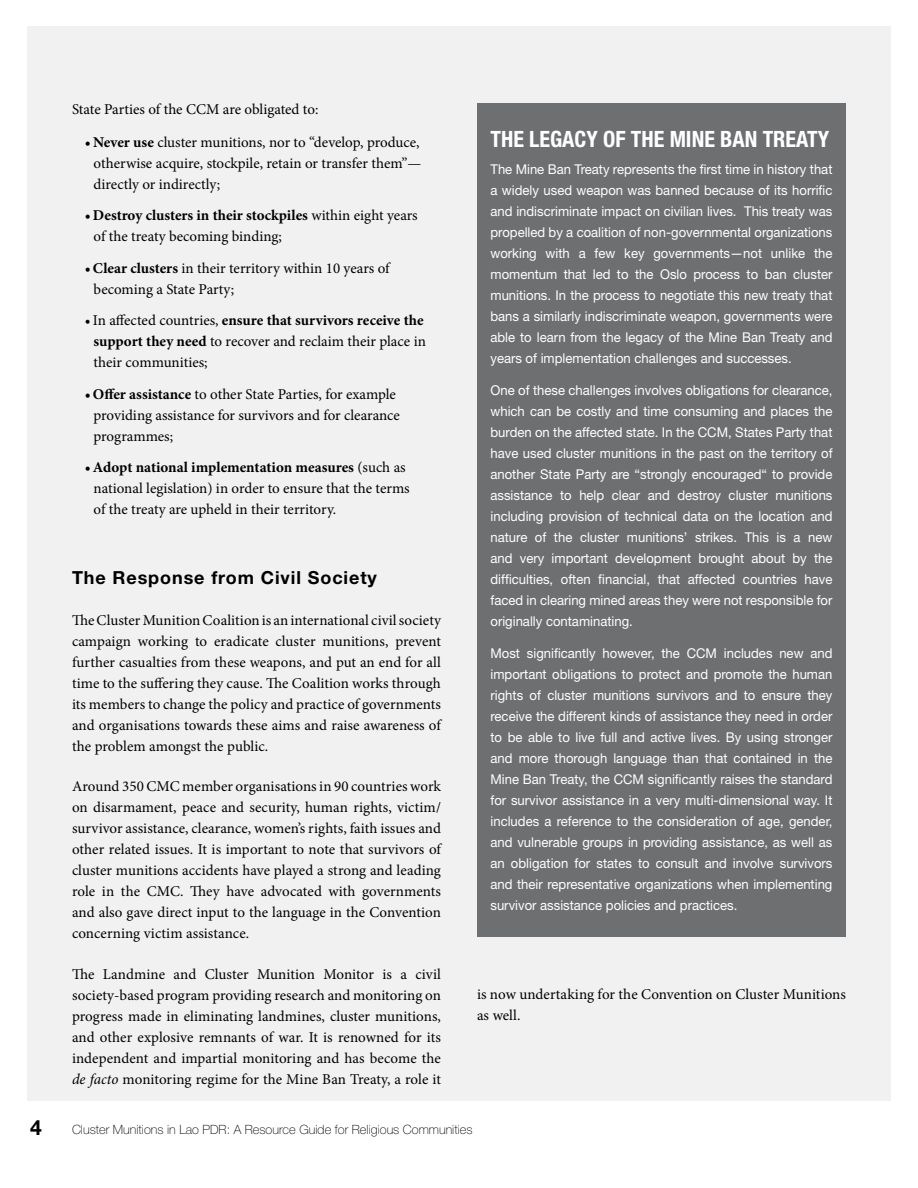
<style>
.page{position:relative;width:918px;height:1188px;background:#fff}
.page>*{position:absolute;margin:0;border:0;box-sizing:border-box;transform-origin:0 0}
.t1{font:700 condensed 22.5px "Helvetica Neue";color:#fff}
.t2{font:700 21px "Helvetica Neue CE";color:#000}
.t3{font:700 18px "Helvetica Neue";letter-spacing:.05em;color:#000}
.t4{font:15px/21px "Minion Pro";color:#000}
.t5{font:13.5px/21px "Helvetica Neue";color:#fff;text-align:justify}
.t6{font:100 12.75px "Helvetica Neue CE";color:#000}
.s1{font-weight:700}
.s2{font-style:italic}
</style>
<div class="page">
<div style="left:27px;top:27px;width:864px;height:1074px;background:#f1f1f2"></div>
<div style="left:477px;top:104px;width:369px;height:834px;background:#6d6f71"></div>
<p class="t4" style="left:72px;top:99px;width:248px">State Parties of the CCM are obligated to:</p>
<p class="t4" style="left:94px;top:132px;width:329px;text-align:justify;text-indent:-9px"><span class="s1">• Never use</span> cluster munitions, nor to “develop, produce, otherwise acquire, stockpile, retain or transfer them”— directly or indirectly;</p>
<p class="t4" style="left:94px;top:205px;width:326px;text-indent:-9px"><span class="s1">• Destroy clusters in their stockpiles</span> within eight years of the treaty becoming binding;</p>
<p class="t4" style="left:94px;top:258px;width:298px;text-indent:-9px"><span class="s1">• Clear clusters</span> in their territory within 10 years of becoming a State Party;</p>
<p class="t4" style="left:94px;top:310px;width:334px;text-indent:-9px">• In affected countries, <span class="s1">ensure that survivors receive the support they need</span> to recover and reclaim their place in their communities;</p>
<p class="t4" style="left:94px;top:384px;width:308px;text-indent:-9px"><span class="s1">• Offer assistance</span> to other State Parties, for example providing assistance for survivors and for clearance programmes;</p>
<p class="t4" style="left:94px;top:457px;width:318px;text-indent:-9px"><span class="s1">• Adopt national implementation measures</span> (such as national legislation) in order to ensure that the terms of the treaty are upheld in their territory.</p>
<p class="t3" style="left:72px;top:567px;width:306px">The Response from Civil Society</p>
<p class="t4" style="left:72px;top:610px;width:371px;text-align:justify">The Cluster Munition Coalition is an international civil society campaign working to eradicate cluster munitions, prevent further casualties from these weapons, and put an end for all time to the suffering they cause. The Coalition works through its members to change the policy and practice of governments and organisations towards these aims and raise awareness of the problem amongst the public.</p>
<p class="t4" style="left:72px;top:776px;width:371px;text-align:justify">Around 350 CMC member organisations in 90 countries work on disarmament, peace and security, human rights, victim/ survivor assistance, clearance, women’s rights, faith issues and other related issues. It is important to note that survivors of cluster munitions accidents have played a strong and leading role in the CMC. They have advocated with governments and also gave direct input to the language in the Convention concerning victim assistance.</p>
<p class="t4" style="left:72px;top:963px;width:371px;text-align:justify">The Landmine and Cluster Munition Monitor is a civil society-based program providing research and monitoring on progress made in eliminating landmines, cluster munitions, and other explosive remnants of war. It is renowned for its independent and impartial monitoring and has become the <span class="s2">de facto</span> monitoring regime for the Mine Ban Treaty, a role it</p>
<h1 class="t1" style="left:490px;top:125px;width:340px">THE LEGACY OF THE MINE BAN TREATY</h1>
<p class="t5" style="left:490px;top:159px;width:344px">The Mine Ban Treaty represents the first time in history that a widely used weapon was banned because of its horrific and indiscriminate impact on civilian lives. This treaty was propelled by a coalition of non-governmental organizations working with a few key governments—not unlike the momentum that led to the Oslo process to ban cluster munitions. In the process to negotiate this new treaty that bans a similarly indiscriminate weapon, governments were able to learn from the legacy of the Mine Ban Treaty and years of implementation challenges and successes.</p>
<p class="t5" style="left:490px;top:379px;width:344px">One of these challenges involves obligations for clearance, which can be costly and time consuming and places the burden on the affected state. In the CCM, States Party that have used cluster munitions in the past on the territory of another State Party are “strongly encouraged“ to provide assistance to help clear and destroy cluster munitions including provision of technical data on the location and nature of the cluster munitions’ strikes. This is a new and very important development brought about by the difficulties, often financial, that affected countries have faced in clearing mined areas they were not responsible for originally contaminating.</p>
<p class="t5" style="left:490px;top:642px;width:344px">Most significantly however, the CCM includes new and important obligations to protect and promote the human rights of cluster munitions survivors and to ensure they receive the different kinds of assistance they need in order to be able to live full and active lives. By using stronger and more thorough language than that contained in the Mine Ban Treaty, the CCM significantly raises the standard for survivor assistance in a very multi-dimensional way. It includes a reference to the consideration of age, gender, and vulnerable groups in providing assistance, as well as an obligation for states to consult and involve survivors and their representative organizations when implementing survivor assistance policies and practices.</p>
<p class="t4" style="left:477px;top:984px;width:370px">is now undertaking for the Convention on Cluster Munitions as well.</p>
<h2 class="t2" style="left:30px;top:1114px;width:13px">4</h2>
<p class="t6" style="left:72px;top:1122px;width:402px">Cluster Munitions in Lao PDR: A Resource Guide for Religious Communities</p>
</div>
